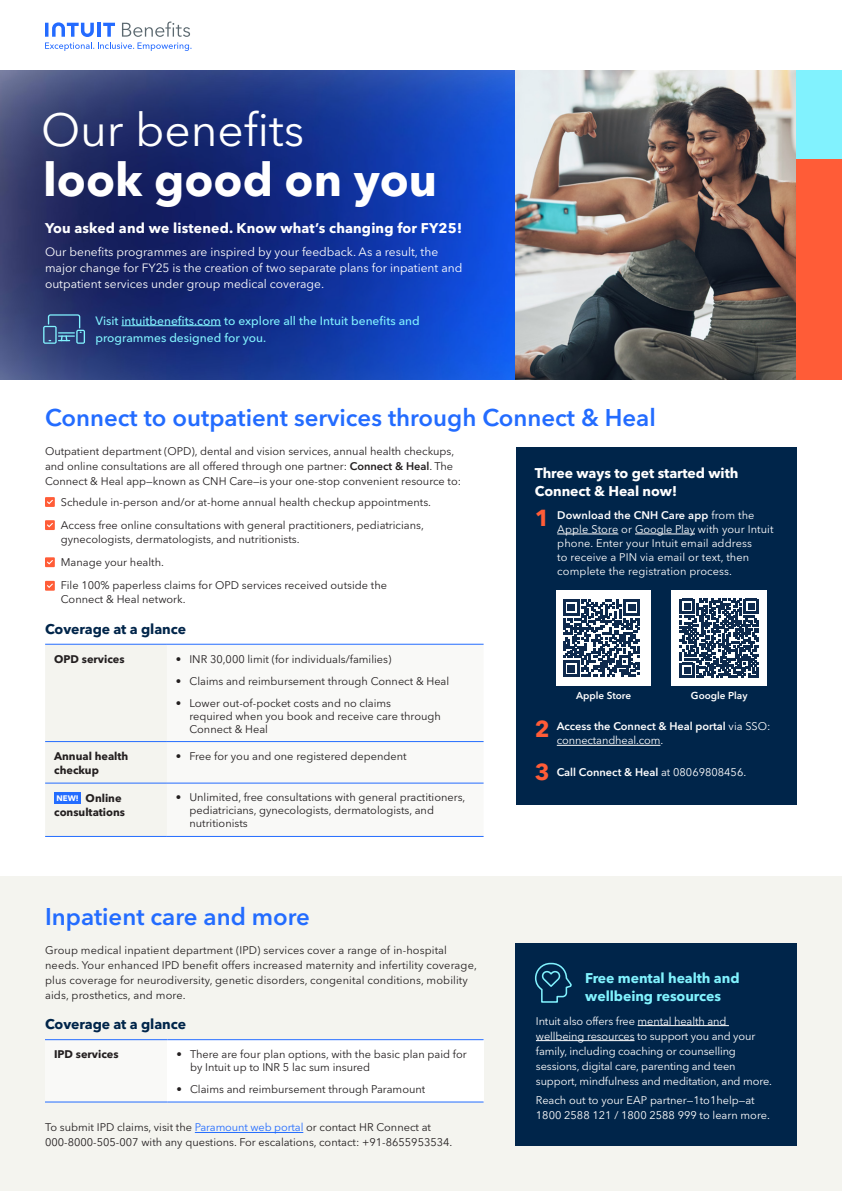
<style>
.page{position:relative;width:842px;height:1191px;background:#fff}
.page>*{position:absolute;margin:0;border:0;box-sizing:border-box;transform-origin:0 0}
.t1{font:700 46.1px "Avenir Nextfor INTUIT";color:#fff}
.t2{font:46.1px "Avenir Nextfor INTUIT";color:#fff}
.t3{font:600 24px "Avenir Nextfor INTUIT";color:#236cff}
.body{font:700 14px/18px "Avenir Nextfor INTUIT";color:#fff}
.t4{font:700 14px/18px "Avenir Nextfor INTUIT";letter-spacing:-.005em;color:#81f2fe}
.t5{font:700 14px "Avenir Nextfor INTUIT";letter-spacing:-.005em;color:#00254a}
.body-2{font:12px/16px "Avenir Nextfor INTUIT";color:#fff}
.body-3{font:500 12px/17px "Avenir Nextfor INTUIT";color:#81f2fe}
.body-4{font:11px/15px "Avenir Nextfor INTUIT";color:#231f20}
.bullets{font:11px/14px "Avenir Nextfor INTUIT";color:#231f20}
.body-5{font:11px/15px "Avenir Nextfor INTUIT";letter-spacing:-.01em;color:#fff}
.bullets-2{font:11px/14px "Avenir Nextfor INTUIT";letter-spacing:.01em;color:#fff}
.bullets-3{font:600 11px/14px "Avenir Nextfor INTUIT";color:#fff}
.body-6{font:700 11px/14px "Avenir Nextfor INTUIT";color:#231f20}
.body-7{font:600 10px "Avenir Nextfor INTUIT";color:#fff}
.t6{font:700 8px "Avenir Nextfor INTUIT";color:#fff}
.s1{font-weight:600}
.s2{font-weight:700;font-size:23px;color:#ff5c37}
.s3{color:#236cff}
.s4{font-weight:400}
</style>
<div class="page">
<div style="left:516px;top:447px;width:280px;height:357px;background:#00254a"></div>
<div style="left:0;top:876px;width:842px;height:315px;background:#f4f4ef"></div>
<div style="left:515px;top:944px;width:282px;height:202px;background:#00254a"></div>
<hr style="left:195px;top:1132px;width:108px;height:1px;background:#236cff">
<hr style="left:638px;top:1025px;width:91px;height:1px;background:#fff">
<hr style="left:536px;top:1040px;width:98px;height:1px;background:#fff">
<hr style="left:557px;top:533px;width:61px;height:1px;background:#fff">
<hr style="left:635px;top:533px;width:60px;height:1px;background:#fff">
<hr style="left:557px;top:745px;width:103px;height:1px;background:#fff">
<svg style="left:45px;top:22px;width:147px;height:29px"></svg>
<img style="left:0;top:70px;width:515px;height:310px">
<img style="left:515px;top:70px;width:282px;height:310px">
<div style="left:797px;top:70px;width:45px;height:89px;background:#81f2fe"></div>
<div style="left:797px;top:159px;width:45px;height:221px;background:#ff5c37"></div>
<div style="left:45px;top:645px;width:122px;height:191px;background:#f4f4ef"></div>
<svg style="left:167px;top:742px;width:317px;height:94px"></svg>
<hr style="left:45px;top:644px;width:122px;height:1px;background:#236cff">
<hr style="left:167px;top:644px;width:317px;height:1px;background:#236cff">
<hr style="left:45px;top:741px;width:122px;height:1px;background:#236cff">
<hr style="left:167px;top:741px;width:317px;height:1px;background:#236cff">
<hr style="left:45px;top:783px;width:122px;height:1px;background:#236cff">
<hr style="left:167px;top:783px;width:317px;height:1px;background:#236cff">
<hr style="left:45px;top:836px;width:122px;height:1px;background:#236cff">
<hr style="left:167px;top:836px;width:317px;height:1px;background:#236cff">
<div style="left:45px;top:1039px;width:123px;height:63px;background:#f9f9f7"></div>
<div style="left:168px;top:1039px;width:316px;height:63px;background:#fff"></div>
<hr style="left:45px;top:1039px;width:123px;height:1px;background:#236cff">
<hr style="left:168px;top:1039px;width:316px;height:1px;background:#236cff">
<hr style="left:45px;top:1101px;width:123px;height:1px;background:#236cff">
<hr style="left:168px;top:1101px;width:316px;height:1px;background:#236cff">
<div style="left:556px;top:590px;width:95px;height:96px;background:#fff"></div>
<svg style="left:563px;top:599px;width:77px;height:77px"></svg>
<div style="left:671px;top:590px;width:96px;height:96px;background:#fff"></div>
<svg style="left:680px;top:598px;width:79px;height:79px"></svg>
<svg style="left:43px;top:314px;width:42px;height:30px"></svg>
<hr style="left:121px;top:325px;width:100px;height:1px;background:#81f2fe">
<svg style="left:535px;top:962px;width:36px;height:41px"></svg>
<svg style="left:45px;top:497px;width:10px;height:10px"></svg>
<svg style="left:45px;top:520px;width:10px;height:10px"></svg>
<svg style="left:45px;top:557px;width:10px;height:10px"></svg>
<svg style="left:45px;top:581px;width:10px;height:9px"></svg>
<div style="left:54px;top:792px;width:27px;height:11px;background:#236cff"></div>
<p class="t2" style="left:41px;top:102px;width:265px">Our benefits</p>
<p class="t1" style="left:43px;top:151px;width:396px">look good on you</p>
<p class="body" style="left:45px;top:219px;width:418px">You asked and we listened. Know what’s changing for FY25!</p>
<p class="body-2" style="left:45px;top:244px;width:419px">Our benefits programmes are inspired by your feedback. As a result, the major change for FY25 is the creation of two separate plans for inpatient and outpatient services under group medical coverage.</p>
<p class="body-3" style="left:96px;top:312px;width:326px">Visit intuitbenefits.com to explore all the Intuit benefits and programmes designed for you.</p>
<p class="t3" style="left:45px;top:403px;width:612px">Connect to outpatient services through Connect &amp; Heal</p>
<p class="body-4" style="left:45px;top:443px;width:418px">Outpatient department (OPD), dental and vision services, annual health checkups, and online consultations are all offered through one partner: <span class="s1">Connect &amp; Heal</span>. The<br>Connect &amp; Heal app—known as CNH Care—is your one-stop convenient resource to:</p>
<p class="bullets" style="left:61px;top:495px;width:372px">Schedule in-person and/or at-home annual health checkup appointments.</p>
<p class="bullets" style="left:61px;top:518px;width:365px">Access free online consultations with general practitioners, pediatricians, gynecologists, dermatologists, and nutritionists.</p>
<p class="bullets" style="left:61px;top:555px;width:105px">Manage your health.</p>
<p class="bullets" style="left:61px;top:578px;width:328px">File 100% paperless claims for OPD services received outside the<br>Connect &amp; Heal network.</p>
<p class="body" style="left:535px;top:464px;width:205px">Three ways to get started with<br>Connect &amp; Heal now!</p>
<p class="bullets-2" style="left:557px;top:508px;width:218px;text-indent:-22px"><span class="s2">1</span> <span class="s1">Download the CNH Care app</span> from the Apple Store or Google Play with your Intuit phone. Enter your Intuit email address<br>to receive a PIN via email or text, then complete the registration process.</p>
<p class="t5" style="left:45px;top:620px;width:142px">Coverage at a glance</p>
<p class="body-6" style="left:54px;top:652px;width:72px">OPD services</p>
<p class="body-4" style="left:176px;top:651px;width:217px">• INR 30,000 limit (for individuals/families)</p>
<p class="body-4" style="left:176px;top:673px;width:275px">• Claims and reimbursement through Connect &amp; Heal</p>
<p class="body-4" style="left:189px;top:696px;width:253px;line-height:13px;text-indent:-14px">• Lower out-of-pocket costs and no claims<br>required when you book and receive care through<br>Connect &amp; Heal</p>
<p class="body-6" style="left:54px;top:749px;width:76px">Annual health checkup</p>
<p class="body-4" style="left:176px;top:748px;width:232px">• Free for you and one registered dependent</p>
<p class="body-6" style="left:54px;top:790px;width:72px;text-indent:32px">Online consultations</p>
<p class="body-4" style="left:189px;top:791px;width:278px;line-height:13px;text-indent:-14px">• Unlimited, free consultations with general practitioners, pediatricians, gynecologists, dermatologists, and nutritionists</p>
<p class="t6" style="left:57px;top:793px;width:24px">NEW!</p>
<p class="t3" style="left:45px;top:901px;width:266px">Inpatient care and more</p>
<p class="body-4" style="left:45px;top:943px;width:433px">Group medical inpatient department (IPD) services cover a range of in-hospital needs. Your enhanced IPD benefit offers increased maternity and infertility coverage, plus coverage for neurodiversity, genetic disorders, congenital conditions, mobility aids, prosthetics, and more.</p>
<p class="t5" style="left:45px;top:1015px;width:142px">Coverage at a glance</p>
<p class="body-6" style="left:54px;top:1047px;width:66px">IPD services</p>
<p class="body-4" style="left:190px;top:1047px;width:278px;line-height:13px;text-indent:-14px">• There are four plan options, with the basic plan paid for by Intuit up to INR 5 lac sum insured</p>
<p class="body-4" style="left:177px;top:1081px;width:250px">• Claims and reimbursement through Paramount</p>
<p class="body-4" style="left:45px;top:1120px;width:409px">To submit IPD claims, visit the <span class="s3">Paramount web portal</span> or contact HR Connect at<br>000-8000-505-007 with any questions. For escalations, contact: +91-8655953534.</p>
<p class="body-7" style="left:576px;top:689px;width:57px">Apple Store</p>
<p class="body-7" style="left:691px;top:689px;width:58px">Google Play</p>
<p class="bullets-3" style="left:557px;top:719px;width:215px;text-indent:-22px"><span class="s2">2</span> Access the Connect &amp; Heal portal <span class="s4">via SSO: connectandheal.com.</span></p>
<p class="bullets-3" style="left:535px;top:765px;width:213px"><span class="s2">3</span> Call Connect &amp; Heal <span class="s4">at 08069808456.</span></p>
<p class="t4" style="left:585px;top:968px;width:156px">Free mental health and wellbeing resources</p>
<p class="body-5" style="left:536px;top:1013px;width:238px">Intuit also offers free mental health and wellbeing resources to support you and your family, including coaching or counselling sessions, digital care, parenting and teen support, mindfulness and meditation, and more.</p>
<p class="body-5" style="left:536px;top:1092px;width:235px">Reach out to your EAP partner—1to1help—at<br>1800 2588 121 / 1800 2588 999 to learn more.</p>
</div>
